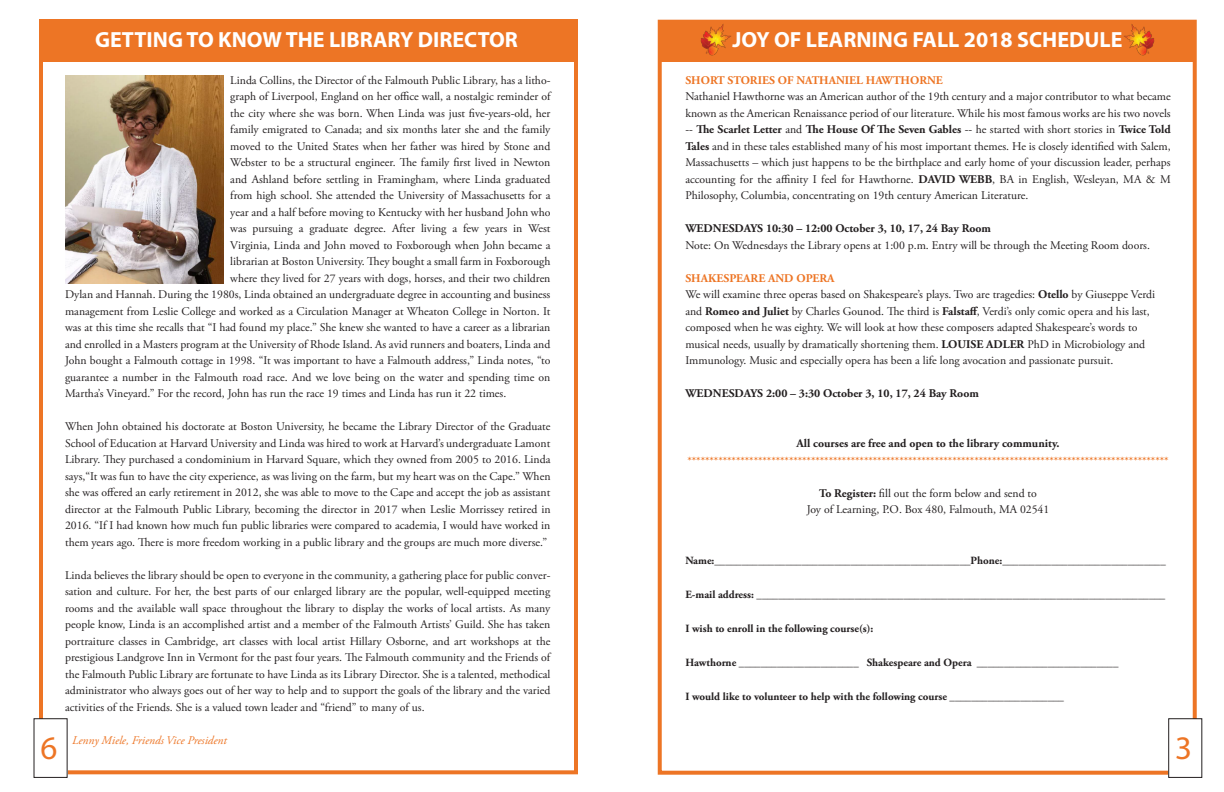
<style>
.page{position:relative;width:1224px;height:792px;background:#fff}
.page>*{position:absolute;margin:0;border:0;box-sizing:border-box;transform-origin:0 0}
.t1{font:33px "Myriad Pro";color:#ed7525}
.t2{font:700 22px "Myriad Pro";color:#fff}
.t3{font:11.8px/16.5px "Adobe Garamond Pro";color:#231f20;text-align:justify}
.t4{font:700 11.8px "Adobe Garamond Pro";color:#231f20}
.t5{font:700 11.8px "Adobe Garamond Pro";color:#ed7525}
.t6{font:italic 11.8px "Adobe Garamond Pro";color:#ed7525}
.t7{font:700 11px "Adobe Garamond Pro";color:#231f20}
.t8{font:700 10.9px "Adobe Garamond Pro";color:#231f20}
.t9{font:700 10.9px "Adobe Garamond Pro";color:#ed7525}
.s1{font-weight:700}
.s2{font-weight:700;color:#ed7525}
.s3{font-size:11px}
.s4{font-size:10.9px}
</style>
<div class="page">
<div style="left:658px;top:20px;width:539px;height:755px;border:4px solid #ed7525"></div>
<div style="left:39px;top:19px;width:539px;height:755px;border:4px solid #ed7525"></div>
<div style="left:658px;top:21px;width:538px;height:41px;background:#ed7525"></div>
<div style="left:40px;top:21px;width:537px;height:40px;background:#ed7525"></div>
<div style="left:1169px;top:719px;width:33px;height:58px;background:#fff"></div>
<div style="left:1168px;top:718px;width:34px;height:60px;border:1px solid #231f20"></div>
<div style="left:34px;top:719px;width:33px;height:58px;background:#fff"></div>
<div style="left:34px;top:718px;width:33px;height:60px;border:1px solid #231f20"></div>
<img style="left:700px;top:24px;width:31px;height:31px">
<img style="left:1124px;top:24px;width:31px;height:31px">
<img style="left:65px;top:76px;width:158px;height:207px">
<h1 class="t1" style="left:41px;top:728px;width:18px">6</h1>
<h2 class="t2" style="left:95px;top:25px;width:424px">GETTING TO KNOW THE LIBRARY DIRECTOR</h2>
<h2 class="t2" style="left:732px;top:25px;width:392px">JOY OF LEARNING FALL 2018 SCHEDULE</h2>
<p class="t3" style="left:230px;top:72px;width:322px">Linda Collins, the Director of the Falmouth Public Library, has a litho-</p>
<p class="t3" style="left:230px;top:89px;width:322px">graph of Liverpool, England on her office wall, a nostalgic reminder of</p>
<p class="t3" style="left:230px;top:105px;width:322px">the city where she was born. When Linda was just five-years-old, her</p>
<p class="t3" style="left:230px;top:122px;width:322px">family emigrated to Canada; and six months later she and the family</p>
<p class="t3" style="left:230px;top:138px;width:322px">moved to the United States when her father was hired by Stone and</p>
<p class="t3" style="left:230px;top:155px;width:322px">Webster to be a structural engineer. The family first lived in Newton</p>
<p class="t3" style="left:230px;top:171px;width:322px">and Ashland before settling in Framingham, where Linda graduated</p>
<p class="t3" style="left:230px;top:188px;width:322px">from high school. She attended the University of Massachusetts for a</p>
<p class="t3" style="left:230px;top:204px;width:322px">year and a half before moving to Kentucky with her husband John who</p>
<p class="t3" style="left:230px;top:221px;width:322px">was pursuing a graduate degree. After living a few years in West</p>
<p class="t3" style="left:230px;top:237px;width:322px">Virginia, Linda and John moved to Foxborough when John became a</p>
<p class="t3" style="left:230px;top:254px;width:322px">librarian at Boston University. They bought a small farm in Foxborough</p>
<p class="t3" style="left:230px;top:270px;width:322px">where they lived for 27 years with dogs, horses, and their two children</p>
<p class="t3" style="left:65px;top:287px;width:487px">Dylan and Hannah. During the 1980s, Linda obtained an undergraduate degree in accounting and business</p>
<p class="t3" style="left:65px;top:303px;width:487px">management from Leslie College and worked as a Circulation Manager at Wheaton College in Norton. It</p>
<p class="t3" style="left:65px;top:320px;width:487px">was at this time she recalls that “I had found my place.” She knew she wanted to have a career as a librarian</p>
<p class="t3" style="left:65px;top:336px;width:487px">and enrolled in a Masters program at the University of Rhode Island. As avid runners and boaters, Linda and</p>
<p class="t3" style="left:65px;top:353px;width:487px">John bought a Falmouth cottage in 1998. “It was important to have a Falmouth address,” Linda notes, “to</p>
<p class="t3" style="left:65px;top:369px;width:487px">guarantee a number in the Falmouth road race. And we love being on the water and spending time on</p>
<p class="t3" style="left:65px;top:386px;width:443px">Martha’s Vineyard.” For the record, John has run the race 19 times and Linda has run it 22 times.</p>
<p class="t3" style="left:65px;top:419px;width:487px">When John obtained his doctorate at Boston University, he became the Library Director of the Graduate School of Education at Harvard University and Linda was hired to work at Harvard’s undergraduate Lamont Library. They purchased a condominium in Harvard Square, which they owned from 2005 to 2016. Linda says,“It was fun to have the city experience, as was living on the farm, but my heart was on the Cape.” When she was offered an early retirement in 2012, she was able to move to the Cape and accept the job as assistant director at the Falmouth Public Library, becoming the director in 2017 when Leslie Morrissey retired in 2016. “If I had known how much fun public libraries were compared to academia, I would have worked in them years ago. There is more freedom working in a public library and the groups are much more diverse.”</p>
<p class="t3" style="left:65px;top:567px;width:487px">Linda believes the library should be open to everyone in the community, a gathering place for public conver&shy;sation and culture. For her, the best parts of our enlarged library are the popular, well-equipped meeting rooms and the available wall space throughout the library to display the works of local artists. As many people know, Linda is an accomplished artist and a member of the Falmouth Artists’ Guild. She has taken portraiture classes in Cambridge, art classes with local artist Hillary Osborne, and art workshops at the prestigious Landgrove Inn in Vermont for the past four years. The Falmouth community and the Friends of the Falmouth Public Library are fortunate to have Linda as its Library Director. She is a talented, methodical administrator who always goes out of her way to help and to support the goals of the library and the varied activities of the Friends. She is a valued town leader and “friend” to many of us.</p>
<p class="t6" style="left:72px;top:733px;width:156px">Lenny Miele, Friends Vice President</p>
<p class="t5" style="left:685px;top:73px;width:259px">SHORT STORIES OF NATHANIEL HAWTHORNE</p>
<p class="t3" style="left:685px;top:89px;width:487px">Nathaniel Hawthorne was an American author of the 19th century and a major contributor to what became known as the American Renaissance period of our literature. While his most famous works are his two novels -- <span class="s1">The Scarlet Letter</span> and <span class="s1">The House Of The Seven Gables</span> -- he started with short stories in <span class="s1">Twice Told Tales</span> and in these tales established many of his most important themes. He is closely identified with Salem, Massachusetts – which just happens to be the birthplace and early home of your discussion leader, perhaps accounting for the affinity I feel for Hawthorne. <span class="s1">DAVID WEBB</span>, BA in English, Wesleyan, MA &amp; M Philosophy, Columbia, concentrating on 19th century American Literature.</p>
<p class="t4" style="left:685px;top:222px;width:307px">WEDNESDAYS 10:30 – 12:00 October 3, 10, 17, 24 Bay Room</p>
<p class="t3" style="left:685px;top:237px;width:466px">Note: On Wednesdays the Library opens at 1:00 p.m. Entry will be through the Meeting Room doors.</p>
<p class="t3" style="left:685px;top:270px;width:471px;text-align:left"><span class="s2">SHAKESPEARE AND OPERA<br></span>We will examine three operas based on Shakespeare’s plays. Two are tragedies: <span class="s1">Otello</span> by Giuseppe Verdi and <span class="s1">Romeo and Juliet</span> by Charles Gounod. The third is <span class="s1">Falstaff</span>, Verdi’s only comic opera and his last, composed when he was eighty. We will look at how these composers adapted Shakespeare’s words to musical needs, usually by dramatically shortening them. <span class="s1">LOUISE ADLER</span> PhD in Microbiology and Immunology. Music and especially opera has been a life long avocation and passionate pursuit.</p>
<p class="t4" style="left:685px;top:387px;width:295px">WEDNESDAYS 2:00 – 3:30 October 3, 10, 17, 24 Bay Room</p>
<p class="t4" style="left:797px;top:436px;width:265px">All courses are free and open to the library community.</p>
<p class="t9" style="left:687px;top:454px;width:483px">*************************************************************************************************************</p>
<p class="t3" style="left:807px;top:485px;width:244px;text-align:center"><span class="s1">To Register:</span> fill out the form below and send to<br>Joy of Learning, P.O. Box 480, Falmouth, MA 02541</p>
<p class="t8" style="left:685px;top:554px;width:482px"><span class="s3">Name:</span>_______________________________________________<span class="s3">Phone:</span>______________________________</p>
<p class="t8" style="left:685px;top:588px;width:481px"><span class="s3">E-mail address:</span> ___________________________________________________________________________</p>
<p class="t7" style="left:685px;top:622px;width:190px">I wish to enroll in the following course(s):</p>
<p class="t8" style="left:685px;top:656px;width:435px"><span class="s3">Hawthorne</span> ______________________ <span class="s3">Shakespeare and Opera</span> __________________________</p>
<p class="t7" style="left:685px;top:690px;width:380px">I would like to volunteer to help with the following course <span class="s4">_____________________</span></p>
<h1 class="t1" style="left:1175px;top:728px;width:18px">3</h1>
</div>
